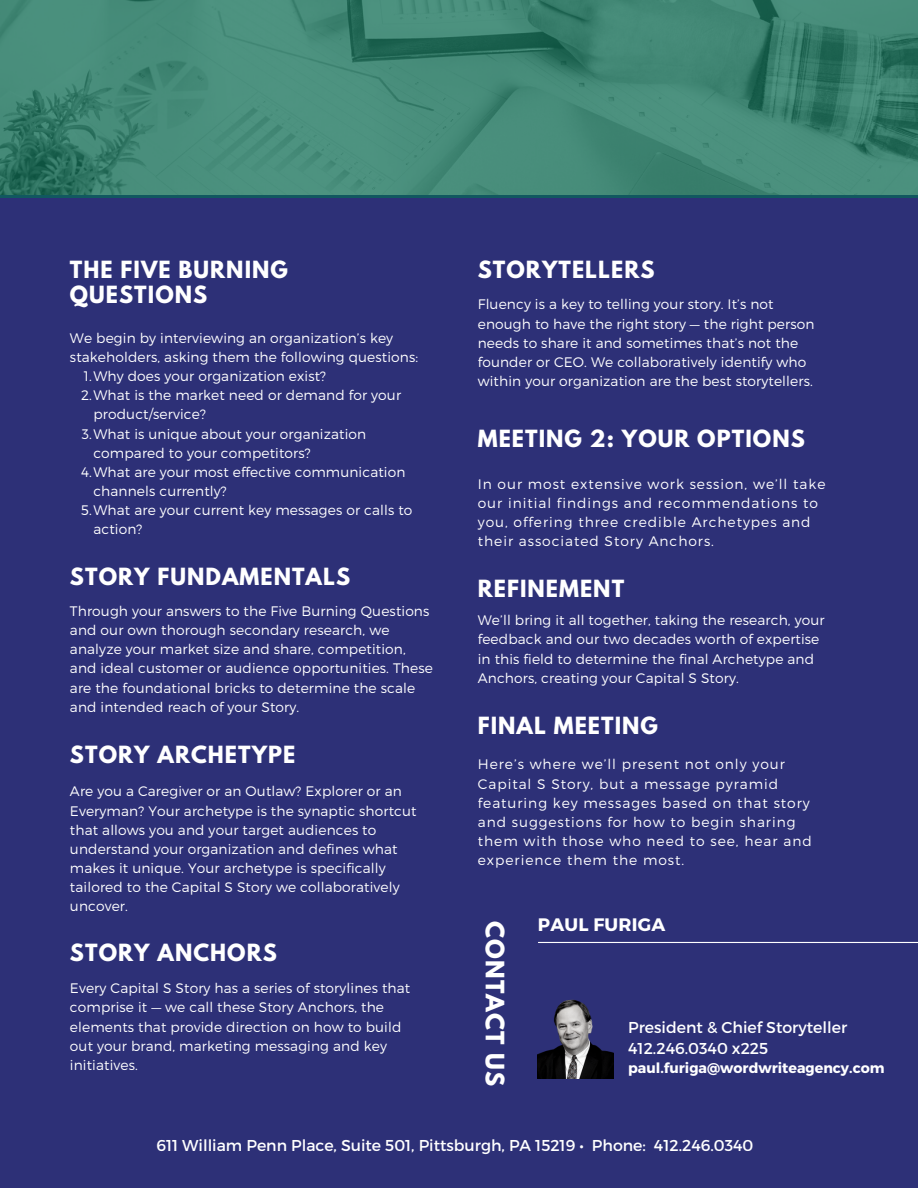
<style>
.page{position:relative;width:918px;height:1188px;background:#2d3077}
.page>*{position:absolute;margin:0;border:0;box-sizing:border-box;transform-origin:0 0}
.t1{font:700 22.5px "League Spartan";letter-spacing:.05em;color:#fff}
.t2{font:700 21px/24.8px "League Spartan";letter-spacing:.05em;color:#fff}
.t3{font:700 18px "Montserrat";letter-spacing:.015em;color:#fff}
.t4{font:15.75px/21.3px "Montserrat";color:#fff}
.t5{font:700 14.25px "Montserrat";color:#fff}
.t6{font:300 13.8px/19.2px "Montserrat";letter-spacing:.01em;color:#fff}
.t7{font:300 13.8px/19.2px "Montserrat";letter-spacing:.07em;color:#fff}
</style>
<div class="page">
<svg style="left:0;top:0;width:918px;height:198px;background:#418674"></svg>
<img style="left:538px;top:1000px;width:75px;height:78px">
<hr style="left:538px;top:942px;width:380px;height:1px;background:#fff">
<h2 class="t2" style="left:70px;top:260px;width:220px">THE FIVE BURNING<br>QUESTIONS</h2>
<p class="t6" style="left:70px;top:328px;width:350px">We begin by interviewing an organization’s key stakeholders, asking them the following questions:</p>
<p class="t6" style="left:84px;top:366px;width:244px">1.Why does your organization exist?</p>
<p class="t6" style="left:81px;top:385px;width:322px">2.What is the market need or demand for your</p>
<p class="t6" style="left:93px;top:404px;width:114px">product/service?</p>
<p class="t6" style="left:82px;top:423px;width:286px">3.What is unique about your organization</p>
<p class="t6" style="left:93px;top:443px;width:219px">compared to your competitors?</p>
<p class="t6" style="left:81px;top:462px;width:326px">4.What are your most effective communication</p>
<p class="t6" style="left:93px;top:481px;width:135px">channels currently?</p>
<p class="t6" style="left:81px;top:500px;width:333px">5.What are your current key messages or calls to</p>
<p class="t6" style="left:93px;top:519px;width:50px">action?</p>
<h2 class="t2" style="left:70px;top:566px;width:282px">STORY FUNDAMENTALS</h2>
<p class="t6" style="left:70px;top:601px;width:364px">Through your answers to the Five Burning Questions and our own thorough secondary research, we analyze your market size and share, competition, and ideal customer or audience opportunities. These are the foundational bricks to determine the scale and intended reach of your Story.</p>
<h2 class="t2" style="left:70px;top:745px;width:227px">STORY ARCHETYPE</h2>
<p class="t6" style="left:70px;top:781px;width:348px">Are you a Caregiver or an Outlaw? Explorer or an Everyman? Your archetype is the synaptic shortcut that allows you and your target audiences to understand your organization and defines what makes it unique. Your archetype is specifically tailored to the Capital S Story we collaboratively uncover.</p>
<h2 class="t2" style="left:70px;top:943px;width:208px">STORY ANCHORS</h2>
<p class="t6" style="left:70px;top:978px;width:342px">Every Capital S Story has a series of storylines that comprise it — we call these Story Anchors, the elements that provide direction on how to build out your brand, marketing messaging and key initiatives.</p>
<h2 class="t2" style="left:478px;top:260px;width:178px">STORYTELLERS</h2>
<p class="t6" style="left:478px;top:294px;width:338px">Fluency is a key to telling your story. It’s not enough to have the right story — the right person needs to share it and sometimes that’s not the founder or CEO. We collaboratively identify who within your organization are the best storytellers.</p>
<h2 class="t2" style="left:478px;top:429px;width:329px">MEETING 2: YOUR OPTIONS</h2>
<p class="t7" style="left:478px;top:474px;width:349px">In our most extensive work session, we’ll take our initial findings and recommendations to you, offering three credible Archetypes and their associated Story Anchors.</p>
<h2 class="t2" style="left:478px;top:579px;width:148px">REFINEMENT</h2>
<p class="t6" style="left:478px;top:610px;width:348px">We’ll bring it all together, taking the research, your feedback and our two decades worth of expertise in this field to determine the final Archetype and Anchors, creating your Capital S Story.</p>
<h2 class="t2" style="left:478px;top:716px;width:182px">FINAL MEETING</h2>
<p class="t7" style="left:478px;top:754px;width:336px">Here’s where we’ll present not only your Capital S Story, but a message pyramid featuring key messages based on that story and suggestions for how to begin sharing them with those who need to see, hear and experience them the most.</p>
<h1 class="t1" style="left:506px;top:921px;width:166px;rotate:90deg">CONTACT US</h1>
<h3 class="t3" style="left:538px;top:913px;width:129px">PAUL FURIGA</h3>
<p class="t4" style="left:628px;top:1016px;width:221px">President &amp; Chief Storyteller<br>412.246.0340 x225</p>
<p class="t5" style="left:628px;top:1059px;width:258px">paul.furiga@wordwriteagency.com</p>
<p class="t4" style="left:156px;top:1134px;width:599px">611 William Penn Place, Suite 501, Pittsburgh, PA 15219 • Phone: 412.246.0340</p>
</div>
